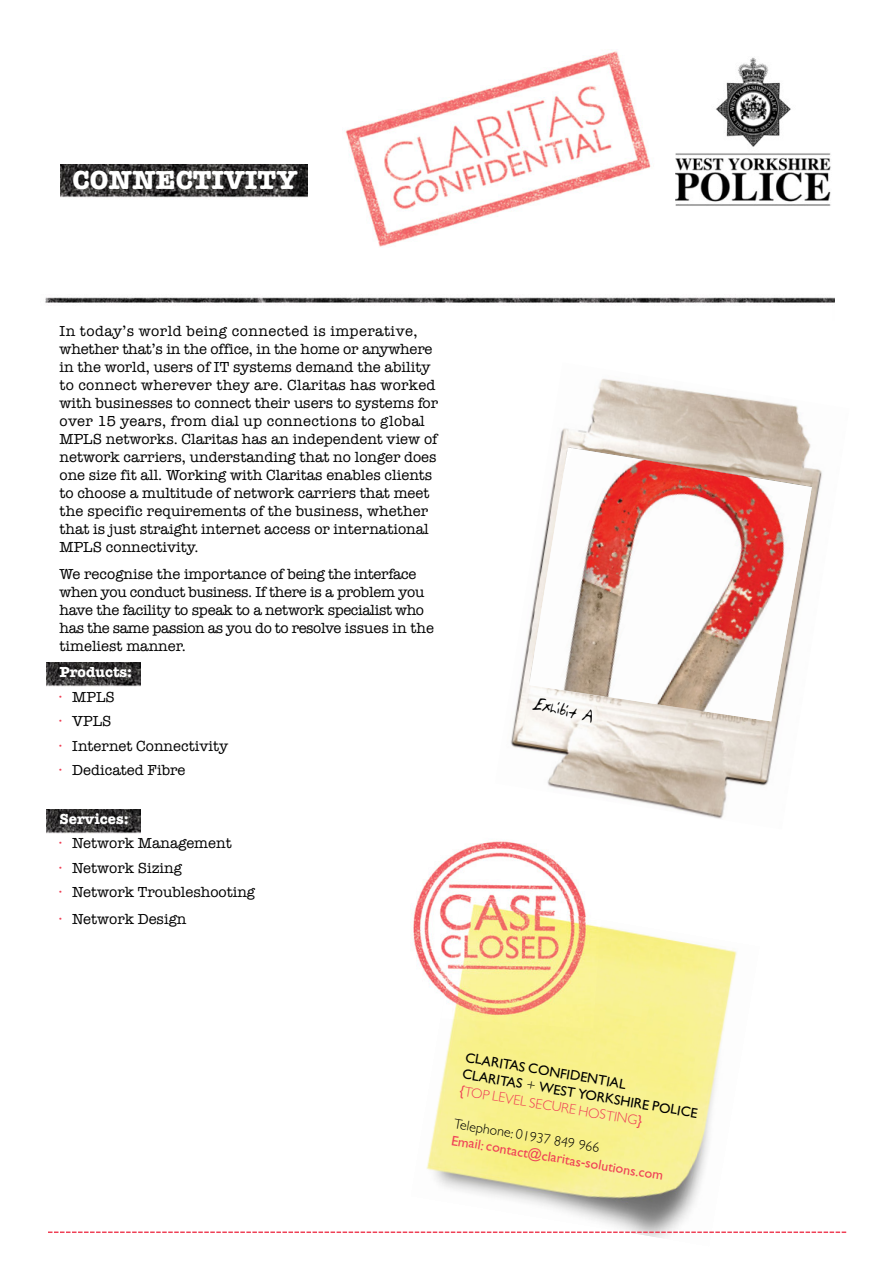
<style>
.page{position:relative;width:893px;height:1263px;background:#fff}
.page>*{position:absolute;margin:0;border:0;box-sizing:border-box;transform-origin:0 0}
.t1{font:700 27px "American Typewriter";color:#fff}
.t2{font:18px "Darins Hand";color:#000}
.t3{font:15px/18px "American Typewriter";color:#000}
.t4{font:15px/18px "American Typewriter";letter-spacing:-.02em;color:#000}
.t5{font:13.95px/16.8px "Gill Sans";color:#000}
.t6{font:13.95px "Gill Sans";color:#ef4056}
.t7{font:300 13.95px "Gill Sans";color:#000}
.s1{font-weight:700;color:#fff}
.s2{color:#ef4056}
.s3{font-weight:300}
.s4{font-weight:300;color:#ef4056}
</style>
<div class="page">
<img style="left:426px;top:927px;width:311px;height:311px">
<img style="left:441px;top:1018px;width:160px;height:11px">
<img style="left:413px;top:841px;width:193px;height:177px">
<img style="left:510px;top:379px;width:312px;height:440px">
<img style="left:529px;top:447px;width:283px;height:274px">
<img style="left:45px;top:297px;width:789px;height:7px">
<svg style="left:48px;top:1231px;width:798px;height:2px"></svg>
<img style="left:47px;top:663px;width:93px;height:23px">
<img style="left:47px;top:810px;width:93px;height:23px">
<img style="left:675px;top:57px;width:156px;height:149px">
<img style="left:344px;top:50px;width:307px;height:197px">
<img style="left:60px;top:164px;width:247px;height:34px">
<h1 class="t1" style="left:73px;top:156px;width:226px">CONNECTIVITY</h1>
<p class="t3" style="left:60px;top:322px;width:380px">In today’s world being connected is imperative, whether that’s in the office, in the home or anywhere in the world, users of IT systems demand the ability to connect wherever they are. Claritas has worked with businesses to connect their users to systems for over 15 years, from dial up connections to global MPLS networks. Claritas has an independent view of network carriers, understanding that no longer does one size fit all. Working with Claritas enables clients to choose a multitude of network carriers that meet the specific requirements of the business, whether that is just straight internet access or international MPLS connectivity.</p>
<p class="t4" style="left:60px;top:564px;width:376px">We recognise the importance of being the interface when you conduct business. If there is a problem you have the facility to speak to a network specialist who has the same passion as you do to resolve issues in the timeliest manner.</p>
<p class="t3" style="left:60px;top:660px;width:170px;line-height:24.5px"><span class="s1">Products:<br></span><span class="s2">·</span> MPLS<br><span class="s2">·</span> VPLS<br><span class="s2">·</span> Internet Connectivity <span class="s2">·</span> Dedicated Fibre</p>
<p class="t3" style="left:60px;top:806px;width:197px;line-height:24.5px"><span class="s1">Services:<br></span><span class="s2">·</span> Network Management<br><span class="s2">·</span> Network Sizing<br><span class="s2">·</span> Network Troubleshooting</p>
<p class="t3" style="left:60px;top:909px;width:128px"><span class="s2">·</span> Network Design</p>
<p class="t2" style="left:535px;top:695px;width:62px;rotate:14deg">Exhibit A</p>
<p class="t5" style="left:467px;top:1048px;width:240px;rotate:10deg">CLARITAS CONFIDENTIAL<br>CLARITAS <span class="s3">+</span> WEST YORKSHIRE POLICE <span class="s2">{</span><span class="s4">TOP LEVEL SECURE HOSTING</span><span class="s2">}</span></p>
<p class="t7" style="left:456px;top:1115px;width:149px;rotate:10deg">Telephone: 01937 849 966</p>
<p class="t6" style="left:453px;top:1131px;width:216px;rotate:10deg">Email: contact@claritas-solutions.com</p>
</div>
